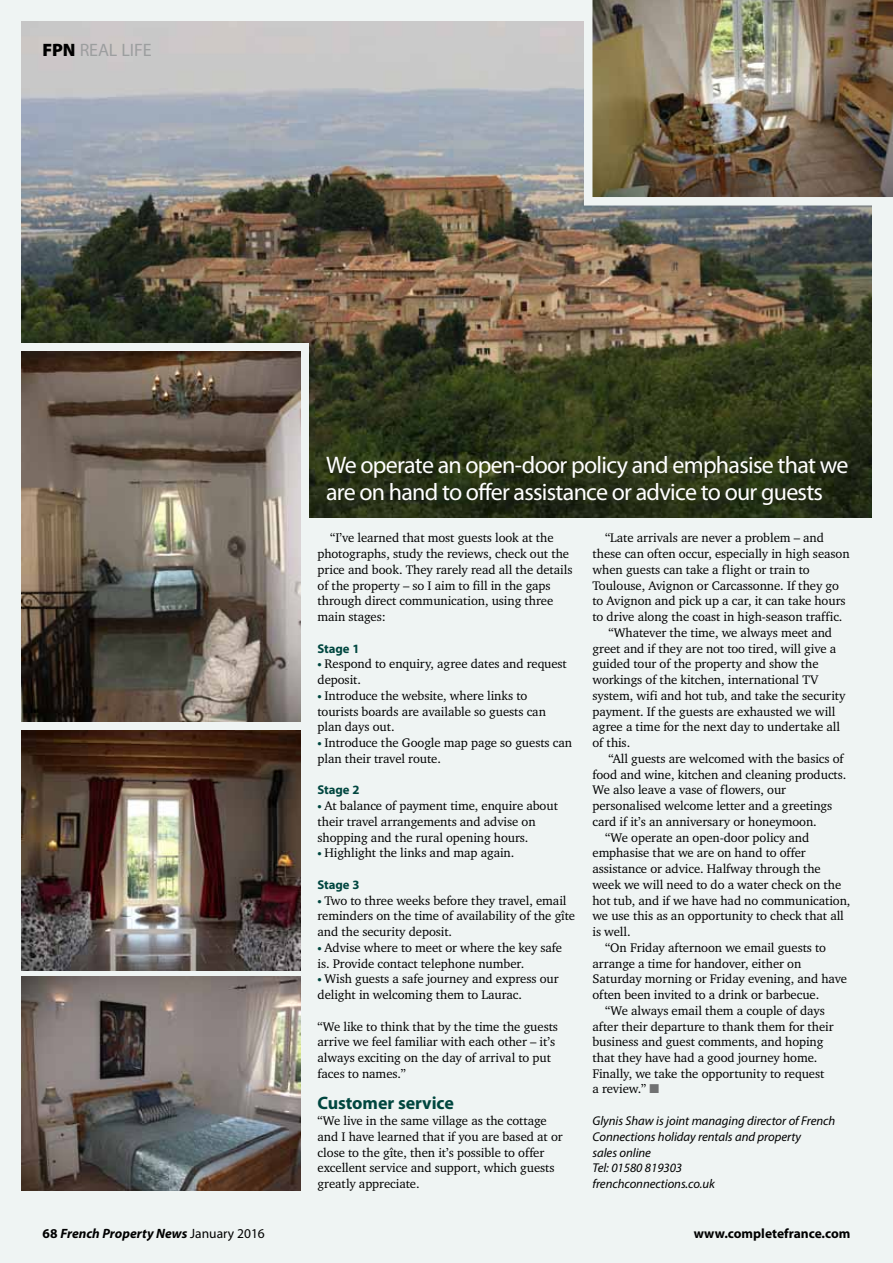
<style>
.page{position:relative;width:893px;height:1263px;background:#eff4f3}
.page>*{position:absolute;margin:0;border:0;box-sizing:border-box;transform-origin:0 0}
.t1{font:24px/27px "Myriad Pro";letter-spacing:-.03em;color:#fff}
.t2{font:700 18px "Myriad Pro";letter-spacing:-.005em;color:#00463f}
.t3{font:18px "Myriad Pro";letter-spacing:-.005em;color:#9c9e9f}
.t4{font:italic 700 13.5px "Myriad Pro";color:#000}
.t5{font:700 13.5px "Myriad Pro";color:#000}
.t6{font:12.75px/15.8px "Charter ITCA";letter-spacing:-.005em;color:#000}
.t7{font:italic 12.75px/15.8px "Myriad Pro";letter-spacing:-.005em;color:#000}
.t8{font:700 12.75px "Myriad Pro";letter-spacing:-.005em;color:#00463f}
.s1{font-weight:900;color:#000}
.s2{font-family:"Myriad Pro";font-weight:700;color:#00463f}
.s3{color:#707172}
.s4{font-style:normal}
.s5{font-weight:400;font-style:normal}
</style>
<div class="page">
<img style="left:21px;top:21px;width:851px;height:497px">
<img style="left:21px;top:730px;width:279px;height:240px">
<img style="left:21px;top:976px;width:279px;height:215px">
<img style="left:580px;top:0;width:313px;height:210px">
<div style="left:21px;top:343px;width:288px;height:196px;background:#eff4f3"></div>
<img style="left:21px;top:351px;width:279px;height:371px">
<h2 class="t3" style="left:43px;top:39px;width:111px"><span class="s1">FPN</span> REAL LIFE</h2>
<h1 class="t1" style="left:326px;top:451px;width:524px">We operate an open-door policy and emphasise that we are on hand to offer assistance or advice to our guests</h1>
<p class="t6" style="left:317px;top:530px;width:256px;text-indent:13px">“I’ve learned that most guests look at the photographs, study the reviews, check out the price and book. They rarely read all the details of the property – so I aim to fill in the gaps through direct communication, using three main stages:</p>
<p class="t8" style="left:317px;top:640px;width:43px">Stage 1</p>
<p class="t6" style="left:317px;top:656px;width:251px"><span class="s2">•</span> Respond to enquiry, agree dates and request deposit.</p>
<p class="t6" style="left:317px;top:687px;width:230px"><span class="s2">•</span> Introduce the website, where links to tourists boards are available so guests can plan days out.</p>
<p class="t6" style="left:317px;top:734px;width:256px"><span class="s2">•</span> Introduce the Google map page so guests can plan their travel route.</p>
<p class="t8" style="left:317px;top:782px;width:43px">Stage 2</p>
<p class="t6" style="left:317px;top:797px;width:242px"><span class="s2">•</span> At balance of payment time, enquire about their travel arrangements and advise on shopping and the rural opening hours.</p>
<p class="t6" style="left:317px;top:845px;width:198px"><span class="s2">•</span> Highlight the links and map again.</p>
<p class="t8" style="left:317px;top:876px;width:43px">Stage 3</p>
<p class="t6" style="left:317px;top:892px;width:259px"><span class="s2">•</span> Two to three weeks before they travel, email reminders on the time of availability of the gîte and the security deposit.</p>
<p class="t6" style="left:317px;top:939px;width:246px"><span class="s2">•</span> Advise where to meet or where the key safe is. Provide contact telephone number.</p>
<p class="t6" style="left:317px;top:971px;width:243px"><span class="s2">•</span> Wish guests a safe journey and express our delight in welcoming them to Laurac.</p>
<p class="t6" style="left:317px;top:1018px;width:242px">“We like to think that by the time the guests arrive we feel familiar with each other – it’s always exciting on the day of arrival to put faces to names.”</p>
<h2 class="t2" style="left:317px;top:1091px;width:138px">Customer service</h2>
<p class="t6" style="left:317px;top:1112px;width:247px">“We live in the same village as the cottage and I have learned that if you are based at or close to the gîte, then it’s possible to offer excellent service and support, which guests greatly appreciate.</p>
<p class="t6" style="left:605px;top:530px;width:220px">“Late arrivals are never a problem – and</p>
<p class="t6" style="left:592px;top:545px;width:259px">these can often occur, especially in high season</p>
<p class="t6" style="left:592px;top:561px;width:219px">when guests can take a flight or train to</p>
<p class="t6" style="left:592px;top:577px;width:248px">Toulouse, Avignon or Carcassonne. If they go</p>
<p class="t6" style="left:592px;top:593px;width:255px">to Avignon and pick up a car, it can take hours</p>
<p class="t6" style="left:592px;top:608px;width:252px">to drive along the coast in high-season traffic.</p>
<p class="t6" style="left:608px;top:624px;width:225px">“Whatever the time, we always meet and</p>
<p class="t6" style="left:592px;top:640px;width:245px">greet and if they are not too tired, will give a</p>
<p class="t6" style="left:592px;top:656px;width:228px">guided tour of the property and show the</p>
<p class="t6" style="left:592px;top:671px;width:227px">workings of the kitchen, international TV</p>
<p class="t6" style="left:592px;top:687px;width:254px">system, wifi and hot tub, and take the security</p>
<p class="t6" style="left:592px;top:703px;width:244px">payment. If the guests are exhausted we will</p>
<p class="t6" style="left:592px;top:719px;width:249px">agree a time for the next day to undertake all</p>
<p class="t6" style="left:592px;top:734px;width:39px">of this.</p>
<p class="t6" style="left:608px;top:750px;width:237px">“All guests are welcomed with the basics of</p>
<p class="t6" style="left:592px;top:766px;width:255px">food and wine, kitchen and cleaning products.</p>
<p class="t6" style="left:592px;top:782px;width:195px">We also leave a vase of flowers, our</p>
<p class="t6" style="left:592px;top:797px;width:241px">personalised welcome letter and a greetings</p>
<p class="t6" style="left:592px;top:813px;width:226px">card if it’s an anniversary or honeymoon.</p>
<p class="t6" style="left:605px;top:829px;width:206px">“We operate an open-door policy and</p>
<p class="t6" style="left:592px;top:845px;width:215px">emphasise that we are on hand to offer</p>
<p class="t6" style="left:592px;top:860px;width:230px">assistance or advice. Halfway through the</p>
<p class="t6" style="left:592px;top:876px;width:250px">week we will need to do a water check on the</p>
<p class="t6" style="left:592px;top:892px;width:259px">hot tub, and if we have had no communication,</p>
<p class="t6" style="left:592px;top:908px;width:253px">we use this as an opportunity to check that all</p>
<p class="t6" style="left:592px;top:923px;width:40px">is well.</p>
<p class="t6" style="left:605px;top:939px;width:222px">“On Friday afternoon we email guests to</p>
<p class="t6" style="left:592px;top:955px;width:210px">arrange a time for handover, either on</p>
<p class="t6" style="left:592px;top:971px;width:256px">Saturday morning or Friday evening, and have</p>
<p class="t6" style="left:592px;top:986px;width:228px">often been invited to a drink or barbecue.</p>
<p class="t6" style="left:605px;top:1002px;width:221px">“We always email them a couple of days</p>
<p class="t6" style="left:592px;top:1018px;width:243px">after their departure to thank them for their</p>
<p class="t6" style="left:592px;top:1034px;width:232px">business and guest comments, and hoping</p>
<p class="t6" style="left:592px;top:1049px;width:226px">that they have had a good journey home.</p>
<p class="t6" style="left:592px;top:1065px;width:233px">Finally, we take the opportunity to request</p>
<p class="t6" style="left:592px;top:1081px;width:68px">a review.” <span class="s3">■</span></p>
<p class="t7" style="left:592px;top:1113px;width:244px">Glynis Shaw is joint managing director of French<br>Connections holiday rentals and property<br>sales online<br>Tel: 01580 819303<br>frenchconnections.co.uk</p>
<p class="t4" style="left:43px;top:1224px;width:224px"><span class="s4">68</span> French Property News <span class="s5">January 2016</span></p>
<p class="t5" style="left:694px;top:1224px;width:158px">www.completefrance.com</p>
</div>
